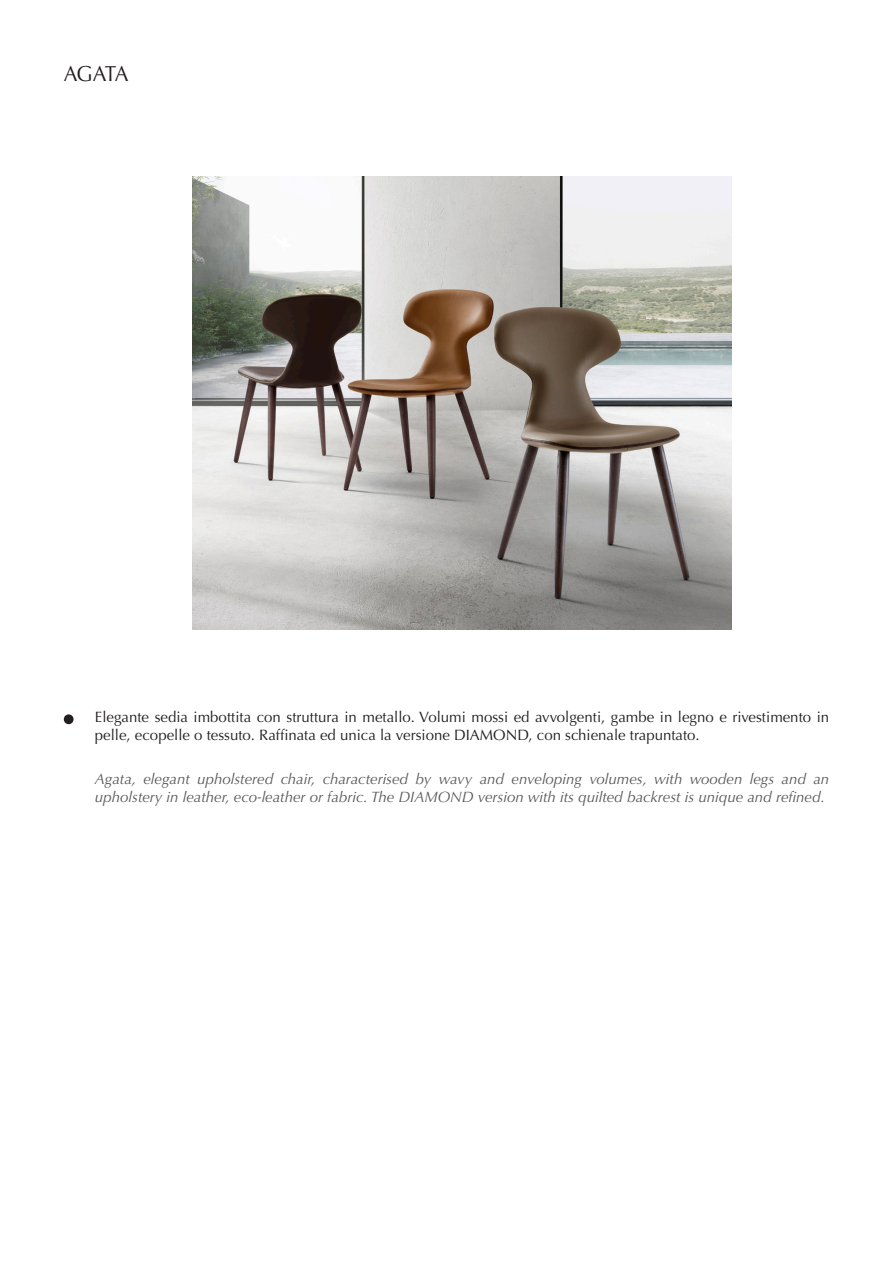
<style>
.page{position:relative;width:893px;height:1263px;background:#fff}
.page>*{position:absolute;margin:0;border:0;box-sizing:border-box;transform-origin:0 0}
.t1{font:21.75px "Optima";letter-spacing:-.06em;color:#231f20;scale:.95 1}
.t2{font:italic 15px/18px "Optima";color:#57585a}
.t3{font:15px/18px "Optima";color:#231f20}
</style>
<div class="page">
<img style="left:193px;top:177px;width:538px;height:453px">
<div style="left:64px;top:714px;width:10px;height:10px;background:#231f20;border-radius:50%"></div>
<p class="t1" style="left:64px;top:61px;width:70px">AGATA</p>
<p class="t3" style="left:95px;top:708px;width:736px">Elegante sedia imbottita con struttura in metallo. Volumi mossi ed avvolgenti, gambe in legno e rivestimento in pelle, ecopelle o tessuto. Raffinata ed unica la versione DIAMOND, con schienale trapuntato.</p>
<p class="t2" style="left:95px;top:770px;width:736px">Agata, elegant upholstered chair, characterised by wavy and enveloping volumes, with wooden legs and an upholstery in leather, eco-leather or fabric. The DIAMOND version with its quilted backrest is unique and refined.</p>
</div>
